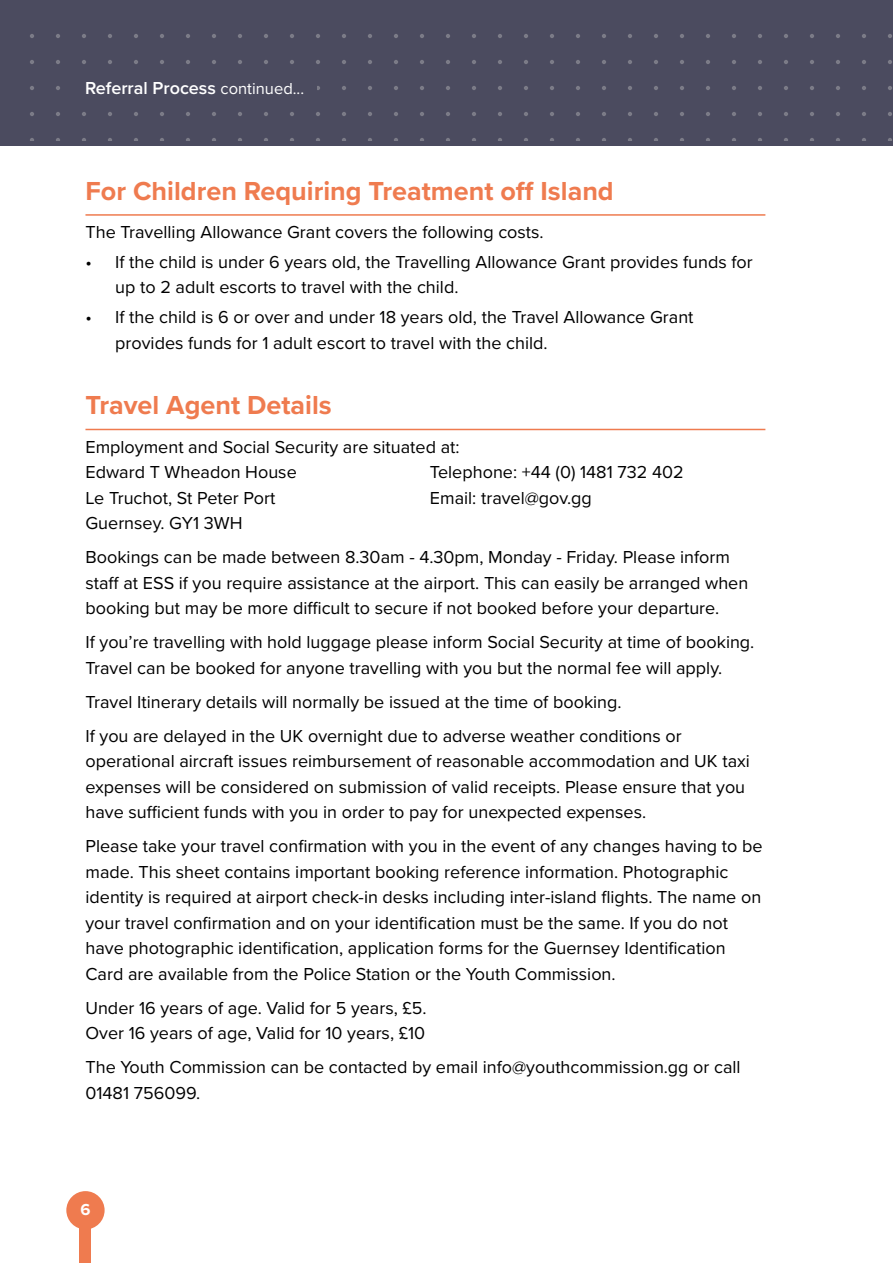
<style>
.page{position:relative;width:893px;height:1263px;background:#fff}
.page>*{position:absolute;margin:0;border:0;box-sizing:border-box;transform-origin:0 0}
.t1{font:700 27px "Proxima Nova";color:#ef7b4f}
.t2{font:18px/25.5px "Proxima Nova";color:#000}
.t3{font:600 18px "Proxima Nova";color:#fff}
.t4{font:700 16.5px "Proxima Nova";color:#fff}
.s1{font-weight:400;font-size:16.5px}
</style>
<div class="page">
<div style="left:0;top:0;width:893px;height:146px;background:#4b4b5f"></div>
<svg style="left:30px;top:34px;width:862px;height:106px"></svg>
<div style="left:79px;top:1212px;width:12px;height:51px;background:#ef7b4f"></div>
<div style="left:66px;top:1191px;width:39px;height:38px;background:#ef7b4f;border-radius:50%"></div>
<div style="left:72px;top:67px;width:245px;height:43px;background:#4b4b5f"></div>
<hr style="left:85px;top:214px;width:680px;height:2px;background:#ef7b4f">
<hr style="left:85px;top:429px;width:680px;height:1px;background:#ef7b4f">
<p class="t3" style="left:85px;top:74px;width:221px">Referral Process <span class="s1">continued...</span></p>
<h1 class="t1" style="left:85px;top:171px;width:530px">For Children Requiring Treatment off Island</h1>
<p class="t2" style="left:85px;top:219px;width:460px">The Travelling Allowance Grant covers the following costs.</p>
<p class="t2" style="left:115px;top:248px;width:639px;text-indent:-30px">• If the child is under 6 years old, the Travelling Allowance Grant provides funds for up to 2 adult escorts to travel with the child.</p>
<p class="t2" style="left:115px;top:304px;width:580px;text-indent:-30px">• If the child is 6 or over and under 18 years old, the Travel Allowance Grant provides funds for 1 adult escort to travel with the child.</p>
<h1 class="t1" style="left:85px;top:385px;width:248px">Travel Agent Details</h1>
<p class="t2" style="left:85px;top:433px;width:376px">Employment and Social Security are situated at:<br>Edward T Wheadon House<br>Le Truchot, St Peter Port<br>Guernsey. GY1 3WH</p>
<p class="t2" style="left:430px;top:459px;width:255px">Telephone: +44 (0) 1481 732 402<br>Email: travel@gov.gg</p>
<p class="t2" style="left:85px;top:544px;width:664px">Bookings can be made between 8.30am - 4.30pm, Monday - Friday. Please inform staff at ESS if you require assistance at the airport. This can easily be arranged when booking but may be more difficult to secure if not booked before your departure.</p>
<p class="t2" style="left:85px;top:629px;width:670px">If you’re travelling with hold luggage please inform Social Security at time of booking.<br>Travel can be booked for anyone travelling with you but the normal fee will apply.</p>
<p class="t2" style="left:85px;top:684px;width:598px;line-height:34px">Travel Itinerary details will normally be issued at the time of booking.<br>If you are delayed in the UK overnight due to adverse weather conditions or</p>
<p class="t2" style="left:85px;top:748px;width:666px">operational aircraft issues reimbursement of reasonable accommodation and UK taxi expenses will be considered on submission of valid receipts. Please ensure that you have sufficient funds with you in order to pay for unexpected expenses.</p>
<p class="t2" style="left:85px;top:833px;width:679px">Please take your travel confirmation with you in the event of any changes having to be made. This sheet contains important booking reference information. Photographic identity is required at airport check-in desks including inter-island flights. The name on your travel confirmation and on your identification must be the same. If you do not have photographic identification, application forms for the Guernsey Identification Card are available from the Police Station or the Youth Commission.</p>
<p class="t2" style="left:85px;top:994px;width:343px">Under 16 years of age. Valid for 5 years, £5.<br>Over 16 years of age, Valid for 10 years, £10</p>
<p class="t2" style="left:85px;top:1054px;width:657px">The Youth Commission can be contacted by email info@youthcommission.gg or call<br>01481 756099.</p>
<p class="t4" style="left:80px;top:1197px;width:12px">6</p>
</div>
